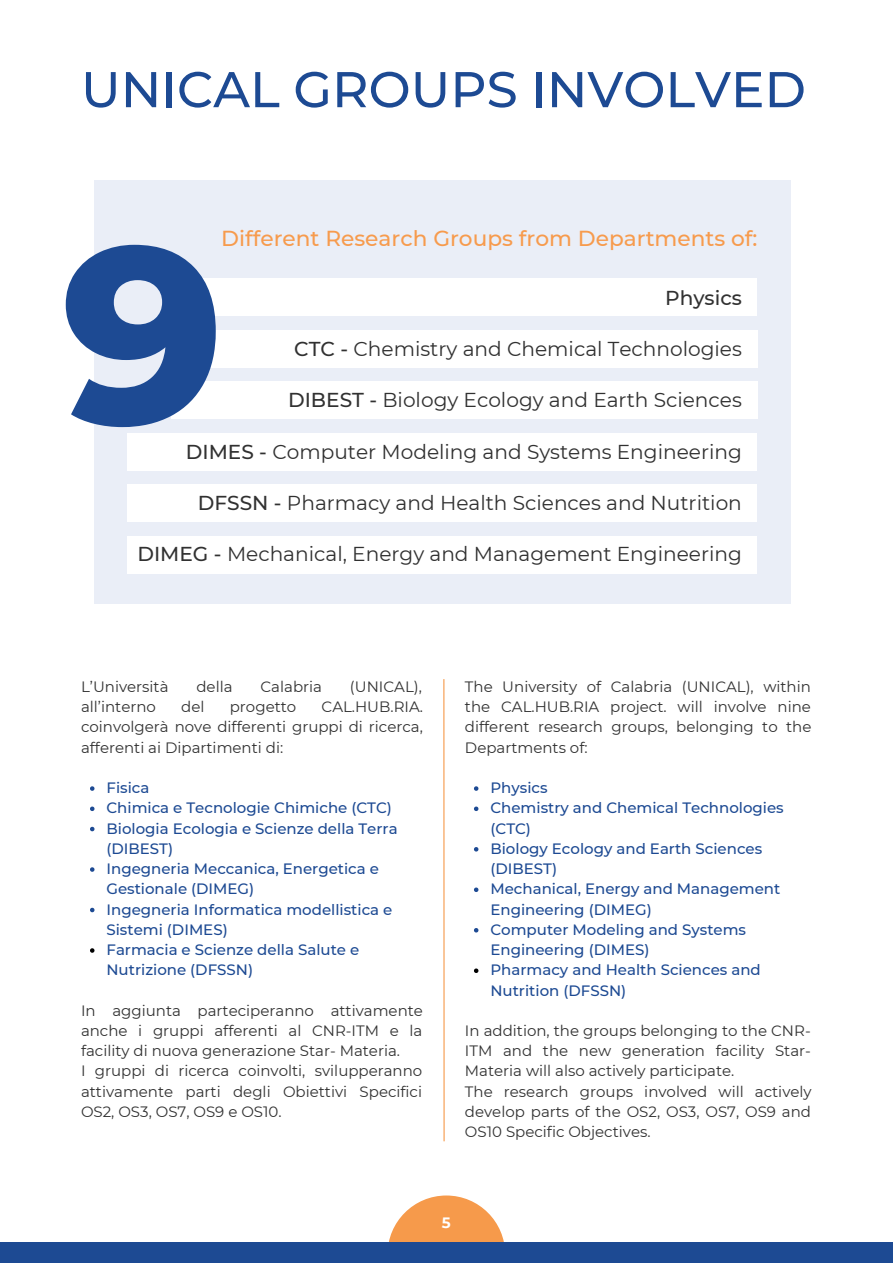
<style>
.page{position:relative;width:893px;height:1264px;background:#fff}
.page>*{position:absolute;margin:0;border:0;box-sizing:border-box;transform-origin:0 0}
.t1{font:800 250.35px "Montserrat";color:#1d4a93}
.t2{font:500 50.1px "Montserrat";color:#1d4a93}
.t3{font:500 21.6px "Montserrat";color:#f79b4d}
.t4{font:20.1px "Montserrat";color:#313131}
.t5{font:500 20.1px "Montserrat";color:#313131}
.t6{font:15px/20.2px "Montserrat";color:#313131;text-align:justify}
.t7{font:500 15px/20.2px "Montserrat";color:#1d4a93}
.t8{font:700 15px "Montserrat";color:#fff}
.s1{font-weight:500}
</style>
<div class="page">
<svg style="left:90px;top:786px;width:4px;height:4px"></svg>
<svg style="left:90px;top:806px;width:4px;height:5px"></svg>
<svg style="left:90px;top:826px;width:4px;height:5px"></svg>
<svg style="left:90px;top:867px;width:4px;height:4px"></svg>
<svg style="left:90px;top:907px;width:4px;height:5px"></svg>
<svg style="left:90px;top:948px;width:4px;height:4px"></svg>
<svg style="left:389px;top:1195px;width:115px;height:47px;fill:#f69a4b"></svg>
<div style="left:0;top:1242px;width:892px;height:20px;background:#1d4a93"></div>
<svg style="left:474px;top:786px;width:4px;height:4px"></svg>
<svg style="left:474px;top:806px;width:4px;height:5px"></svg>
<svg style="left:474px;top:847px;width:4px;height:4px"></svg>
<svg style="left:474px;top:887px;width:4px;height:5px"></svg>
<svg style="left:474px;top:928px;width:4px;height:4px"></svg>
<svg style="left:474px;top:968px;width:4px;height:5px"></svg>
<hr style="left:443px;top:679px;width:1px;height:462px;background:#f69a4b">
<div style="left:94px;top:180px;width:696px;height:424px;background:#eaeef7"></div>
<div style="left:127px;top:433px;width:630px;height:37px;background:#fff"></div>
<div style="left:183px;top:278px;width:574px;height:37px;background:#fff"></div>
<div style="left:207px;top:330px;width:550px;height:37px;background:#fff"></div>
<div style="left:171px;top:382px;width:586px;height:37px;background:#fff"></div>
<div style="left:127px;top:485px;width:630px;height:37px;background:#fff"></div>
<div style="left:127px;top:536px;width:630px;height:37px;background:#fff"></div>
<h2 class="t2" style="left:81px;top:59px;width:726px">UNICAL GROUPS INVOLVED</h2>
<h3 class="t3" style="left:221px;top:225px;width:538px">Different Research Groups from Departments of:</h3>
<h3 class="t5" style="left:665px;top:285px;width:78px">Physics</h3>
<h3 class="t4" style="left:294px;top:337px;width:449px"><span class="s1">CTC -</span> Chemistry and Chemical Technologies</h3>
<h3 class="t4" style="left:288px;top:388px;width:455px"><span class="s1">DIBEST -</span> Biology Ecology and Earth Sciences</h3>
<h1 class="t1" style="left:62px;top:181px;width:164px">9</h1>
<h3 class="t4" style="left:186px;top:439px;width:557px"><span class="s1">DIMES -</span> Computer Modeling and Systems Engineering</h3>
<h3 class="t4" style="left:198px;top:490px;width:545px"><span class="s1">DFSSN -</span> Pharmacy and Health Sciences and Nutrition</h3>
<h3 class="t4" style="left:137px;top:542px;width:606px"><span class="s1">DIMEG -</span> Mechanical, Energy and Management Engineering</h3>
<p class="t6" style="left:81px;top:676px;width:83px">L’Università</p>
<p class="t6" style="left:196px;top:676px;width:38px">della</p>
<p class="t6" style="left:260px;top:676px;width:63px">Calabria</p>
<p class="t6" style="left:350px;top:676px;width:73px">(UNICAL),</p>
<p class="t6" style="left:81px;top:696px;width:76px">all’interno</p>
<p class="t6" style="left:181px;top:696px;width:25px">del</p>
<p class="t6" style="left:230px;top:696px;width:68px">progetto</p>
<p class="t6" style="left:81px;top:696px;width:343px;text-indent:240px">CAL.HUB.RIA. coinvolgerà nove differenti gruppi di ricerca, afferenti ai Dipartimenti di:</p>
<p class="t7" style="left:106px;top:777px;width:293px">Fisica<br>Chimica e Tecnologie Chimiche (CTC)<br>Biologia Ecologia e Scienze della Terra (DIBEST)<br>Ingegneria Meccanica, Energetica e<br>Gestionale (DIMEG)<br>Ingegneria Informatica modellistica e<br>Sistemi (DIMES)<br>Farmacia e Scienze della Salute e<br>Nutrizione (DFSSN)</p>
<p class="t6" style="left:81px;top:1000px;width:343px;text-align:left">In aggiunta parteciperanno attivamente anche i gruppi afferenti al CNR-ITM e la facility di nuova generazione Star- Materia.<br>I gruppi di ricerca coinvolti, svilupperanno attivamente parti degli Obiettivi Specifici OS2, OS3, OS7, OS9 e OS10.</p>
<p class="t6" style="left:465px;top:676px;width:348px">The University of Calabria (UNICAL), within the CAL.HUB.RIA project. will involve nine different research groups, belonging to the Departments of:</p>
<p class="t7" style="left:490px;top:777px;width:295px">Physics<br>Chemistry and Chemical Technologies (CTC)<br>Biology Ecology and Earth Sciences (DIBEST)<br>Mechanical, Energy and Management<br>Engineering (DIMEG)<br>Computer Modeling and Systems<br>Engineering (DIMES)<br>Pharmacy and Health Sciences and<br>Nutrition (DFSSN)</p>
<p class="t6" style="left:465px;top:1020px;width:348px;text-align:left">In addition, the groups belonging to the CNR-ITM and the new generation facility Star-Materia will also actively participate.<br>The research groups involved will actively develop parts of the OS2, OS3, OS7, OS9 and OS10 Specific Objectives.</p>
<p class="t8" style="left:442px;top:1213px;width:10px">5</p>
</div>
